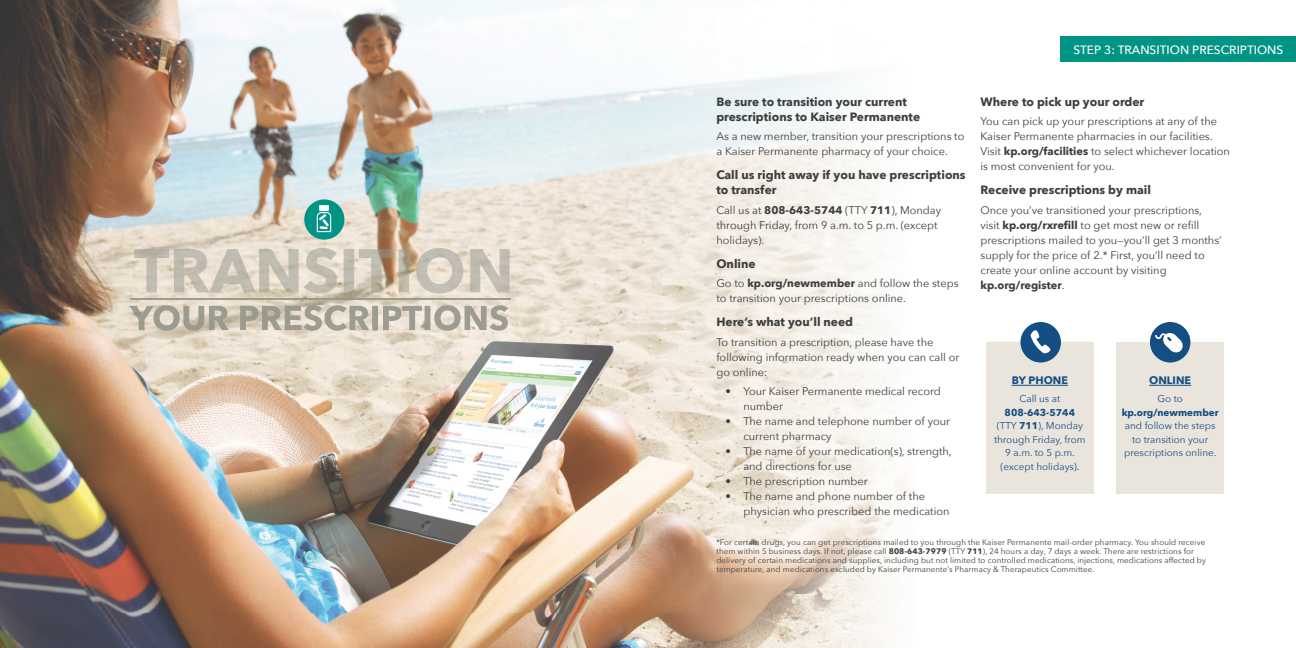
<style>
.page{position:relative;width:1296px;height:648px;background:#fff}
.page>*{position:absolute;margin:0;border:0;box-sizing:border-box;transform-origin:0 0}
.t1{font:700 12px/15px "Avenir Next";color:#3e3e3f}
.t2{font:500 12px "Avenir Next";color:#fff}
.t3{font:11px/15px "Avenir Next";color:#3e3e3f}
.t4{font:700 10.8px "Avenir Next";color:#144e82}
.t5{font:9.9px/13.5px "Avenir Next";color:#144e82;text-align:center}
.t6{font:8px/9px "Avenir Next";letter-spacing:.01em;color:#3e3e3f}
.s1{font-weight:700}
.s2{color:#231f20}
</style>
<div class="page">
<img style="left:0;top:0;width:876px;height:204px">
<img style="left:1050px;top:36px;width:70px;height:307px">
<img style="left:0;top:204px;width:840px;height:410px">
<img style="left:840px;top:375px;width:68px;height:239px">
<img style="left:0;top:614px;width:891px;height:34px">
<div style="left:1061px;top:36px;width:235px;height:25px;background:#009485"></div>
<hr style="left:1120px;top:493px;width:104px;height:1px;background:#eae5dc">
<img style="left:1116px;top:343px;width:4px;height:151px">
<hr style="left:1012px;top:385px;width:56px;height:1px;background:#144e82">
<div style="left:1020px;top:322px;width:41px;height:41px;background:#144e82;border-radius:50%"></div>
<svg style="left:1031px;top:330px;width:20px;height:23px"></svg>
<div style="left:1150px;top:322px;width:40px;height:41px;background:#144e82;border-radius:50%"></div>
<svg style="left:1117px;top:332px;width:107px;height:161px;background:#e1dfd9"></svg>
<div style="left:304px;top:199px;width:40px;height:41px;background:#009485;border-radius:50%"></div>
<img style="left:134px;top:248px;width:376px;height:46px">
<img style="left:130px;top:305px;width:378px;height:26px">
<img style="left:130px;top:299px;width:381px;height:1px">
<svg style="left:317px;top:205px;width:14px;height:27px"></svg>
<h2 class="t2" style="left:1073px;top:39px;width:211px">STEP 3: TRANSITION PRESCRIPTIONS</h2>
<h3 class="t1" style="left:716px;top:94px;width:205px">Be sure to transition your current prescriptions to Kaiser Permanente</h3>
<p class="t3" style="left:716px;top:128px;width:250px">As a new member, transition your prescriptions to a Kaiser Permanente pharmacy of your choice.</p>
<h3 class="t1" style="left:716px;top:167px;width:251px">Call us right away if you have prescriptions to transfer</h3>
<p class="t3" style="left:716px;top:202px;width:226px">Call us at <span class="s1">808-643-5744</span> (TTY <span class="s1">711</span>), Monday through Friday, from 9 a.m. to 5 p.m. (except holidays).</p>
<h3 class="t1" style="left:716px;top:256px;width:41px">Online</h3>
<p class="t3" style="left:716px;top:275px;width:244px">Go to <span class="s1">kp.org/newmember</span> and follow the steps to transition your prescriptions online.</p>
<h3 class="t1" style="left:716px;top:314px;width:138px">Here’s what you’ll need</h3>
<p class="t3" style="left:716px;top:334px;width:245px">To transition a prescription, please have the following information ready when you can call or go online:</p>
<p class="t3" style="left:743px;top:383px;width:199px;text-indent:-18px">• Your Kaiser Permanente medical record number</p>
<p class="t3" style="left:743px;top:413px;width:208px;text-indent:-18px">• The name and telephone number of your current pharmacy</p>
<p class="t3" style="left:743px;top:443px;width:210px;text-indent:-18px">• The name of your medication(s), strength, and directions for use</p>
<p class="t3" style="left:725px;top:473px;width:144px">• The prescription number</p>
<p class="t3" style="left:743px;top:488px;width:208px;text-indent:-18px">• The name and phone number of the physician who prescribed the medication</p>
<h3 class="t1" style="left:981px;top:94px;width:165px">Where to pick up your order</h3>
<p class="t3" style="left:981px;top:113px;width:251px">You can pick up your prescriptions at any of the Kaiser Permanente pharmacies in our facilities.<br>Visit <span class="s1">kp.org/facilities</span> to select whichever location is most convenient for you.</p>
<h3 class="t1" style="left:981px;top:182px;width:172px">Receive prescriptions by mail</h3>
<p class="t3" style="left:981px;top:202px;width:243px">Once you’ve transitioned your prescriptions, visit <span class="s1">kp.org/rxrefill</span> to get most new or refill prescriptions mailed to you—you’ll get 3 months’ supply for the price of 2.* First, you’ll need to create your online account by visiting <span class="s1">kp.org/register</span>.</p>
<h4 class="t4" style="left:1012px;top:371px;width:58px">BY PHONE</h4>
<p class="t5" style="left:994px;top:391px;width:93px">Call us at<br><span class="s1">808-643-5744 </span>(TTY <span class="s1">711</span>), Monday through Friday, from<br>9 a.m. to 5 p.m. (except holidays)<span class="s2">.</span></p>
<h4 class="t4" style="left:1149px;top:371px;width:43px">ONLINE</h4>
<p class="t5" style="left:1122px;top:391px;width:99px">Go to <span class="s1">kp.org/newmember </span>and follow the steps to transition your prescriptions online.</p>
<p class="t6" style="left:716px;top:537px;width:491px">*For certain drugs, you can get prescriptions mailed to you through the Kaiser Permanente mail-order pharmacy. You should receive them within 5 business days. If not, please call <span class="s1">808-643-7979</span> (TTY <span class="s1">711</span>), 24 hours a day, 7 days a week. There are restrictions for delivery of certain medications and supplies, including but not limited to controlled medications, injections, medications affected by temperature, and medications excluded by Kaiser Permanente’s Pharmacy &amp; Therapeutics Committee.</p>
</div>
